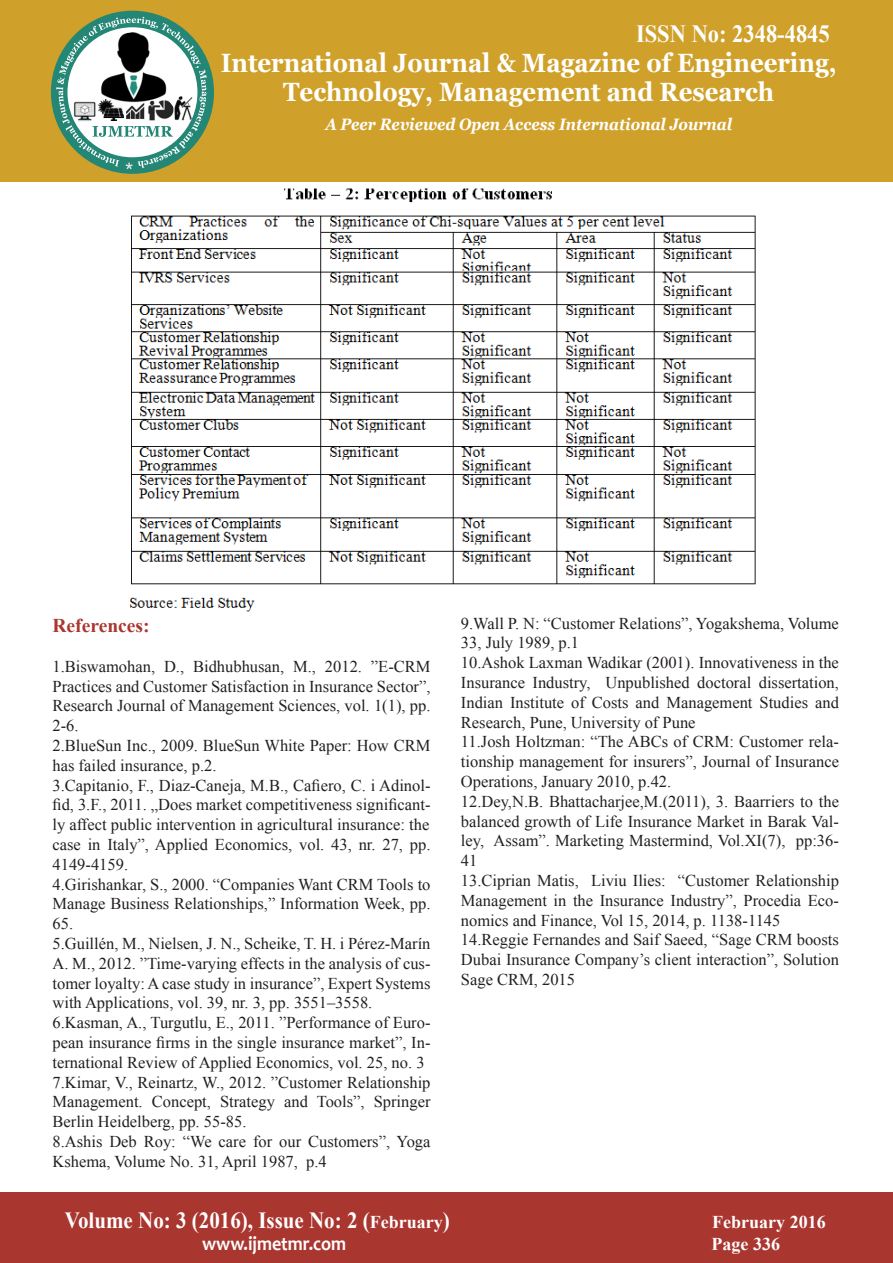
<style>
.page{position:relative;width:893px;height:1263px;background:#fff}
.page>*{position:absolute;margin:0;border:0;box-sizing:border-box;transform-origin:0 0}
.t1{font:700 26.4px/28.8px "Georgia";color:#fff;text-align:center;scale:.91 1}
.t2{font:700 24.75px "Times New Roman";color:#fff;scale:.91 1}
.t3{font:700 23.1px "Times New Roman";color:#fff;scale:.91 1}
.t4{font:700 19.8px "Candara";color:#fff;scale:.91 1}
.t5{font:700 19.5px "Times New Roman";color:#aa3630}
.t6{font:700 18px "Times New Roman";color:#fff}
.t7{font:16.5px/19.8px "Times New Roman";color:#231f20}
.t8{font:italic 700 16.5px "Georgia";color:#fff;scale:.91 1}
.s1{font-size:18px}
</style>
<div class="page">
<div style="left:0;top:0;width:893px;height:182px;background:#d0a12a"></div>
<div style="left:51px;top:11px;width:163px;height:163px;background:#248675;border-radius:50%"></div>
<svg style="left:56px;top:17px;width:151px;height:152px"></svg>
<img style="left:146px;top:99px;width:28px;height:23px">
<img style="left:174px;top:96px;width:21px;height:25px">
<img style="left:99px;top:31px;width:72px;height:74px">
<img style="left:72px;top:101px;width:25px;height:21px">
<img style="left:99px;top:99px;width:25px;height:21px">
<div style="left:0;top:1193px;width:893px;height:70px;background:#aa3630"></div>
<img style="left:129px;top:188px;width:627px;height:424px">
<h2 class="t2" style="left:636px;top:16px;width:214px">ISSN No: 2348-4845</h2>
<h1 class="t1" style="left:221px;top:49px;width:678px">International Journal &amp; Magazine of Engineering,<br>Technology, Management and Research</h1>
<p class="t8" style="left:325px;top:113px;width:448px">A Peer Reviewed Open Access International Journal</p>
<p class="t5" style="left:52px;top:612px;width:99px">References:</p>
<p class="t7" style="left:52px;top:656px;width:380px">1.Biswamohan, D., Bidhubhusan, M., 2012. ”E-CRM Practices and Customer Satisfaction in Insurance Sector”, Research Journal of Management Sciences, vol. 1(1), pp.<br>2-6.<br>2.BlueSun Inc., 2009. BlueSun White Paper: How CRM has failed insurance, p.2.<br>3.Capitanio, F., Diaz-Caneja, M.B., Cafiero, C. i Adinol&shy;fid, 3.F., 2011. „Does market competitiveness significant&shy;ly affect public intervention in agricultural insurance: the case in Italy”, Applied Economics, vol. 43, nr. 27, pp.<br>4149-4159.<br>4.Girishankar, S., 2000. “Companies Want CRM Tools to Manage Business Relationships,” Information Week, pp.<br>65.<br>5.Guillén, M., Nielsen, J. N., Scheike, T. H. i Pérez-Marín A. M., 2012. ”Time-varying effects in the analysis of cus&shy;tomer loyalty: A case study in insurance”, Expert Systems with Applications, vol. 39, nr. 3, pp. 3551–3558.<br>6.Kasman, A., Turgutlu, E., 2011. ”Performance of Euro&shy;pean insurance firms in the single insurance market”, In&shy;ternational Review of Applied Economics, vol. 25, no. 3<br>7.Kimar, V., Reinartz, W., 2012. ”Customer Relationship Management. Concept, Strategy and Tools”, Springer Berlin Heidelberg, pp. 55-85.<br>8.Ashis Deb Roy: “We care for our Customers”, Yoga Kshema, Volume No. 31, April 1987, p.4</p>
<p class="t7" style="left:461px;top:613px;width:380px">9.Wall P. N: “Customer Relations”, Yogakshema, Volume 33, July 1989, p.1<br>10.Ashok Laxman Wadikar (2001). Innovativeness in the Insurance Industry, Unpublished doctoral dissertation, Indian Institute of Costs and Management Studies and Research, Pune, University of Pune<br>11.Josh Holtzman: “The ABCs of CRM: Customer rela&shy;tionship management for insurers”, Journal of Insurance Operations, January 2010, p.42.<br>12.Dey,N.B. Bhattacharjee,M.(2011), 3. Baarriers to the balanced growth of Life Insurance Market in Barak Val&shy;ley, Assam”. Marketing Mastermind, Vol.XI(7), pp:36- 41<br>13.Ciprian Matis, Liviu Ilies: “Customer Relationship Management in the Insurance Industry”, Procedia Eco&shy;nomics and Finance, Vol 15, 2014, p. 1138-1145<br>14.Reggie Fernandes and Saif Saeed, “Sage CRM boosts Dubai Insurance Company’s client interaction”, Solution Sage CRM, 2015</p>
<h3 class="t3" style="left:65px;top:1204px;width:424px">Volume No: 3 (2016), Issue No: 2 (<span class="s1">February</span>)</h3>
<p class="t6" style="left:712px;top:1210px;width:115px">February 2016</p>
<p class="t4" style="left:202px;top:1231px;width:160px">www.ijmetmr.com</p>
<p class="t6" style="left:711px;top:1231px;width:70px">Page 336</p>
</div>
